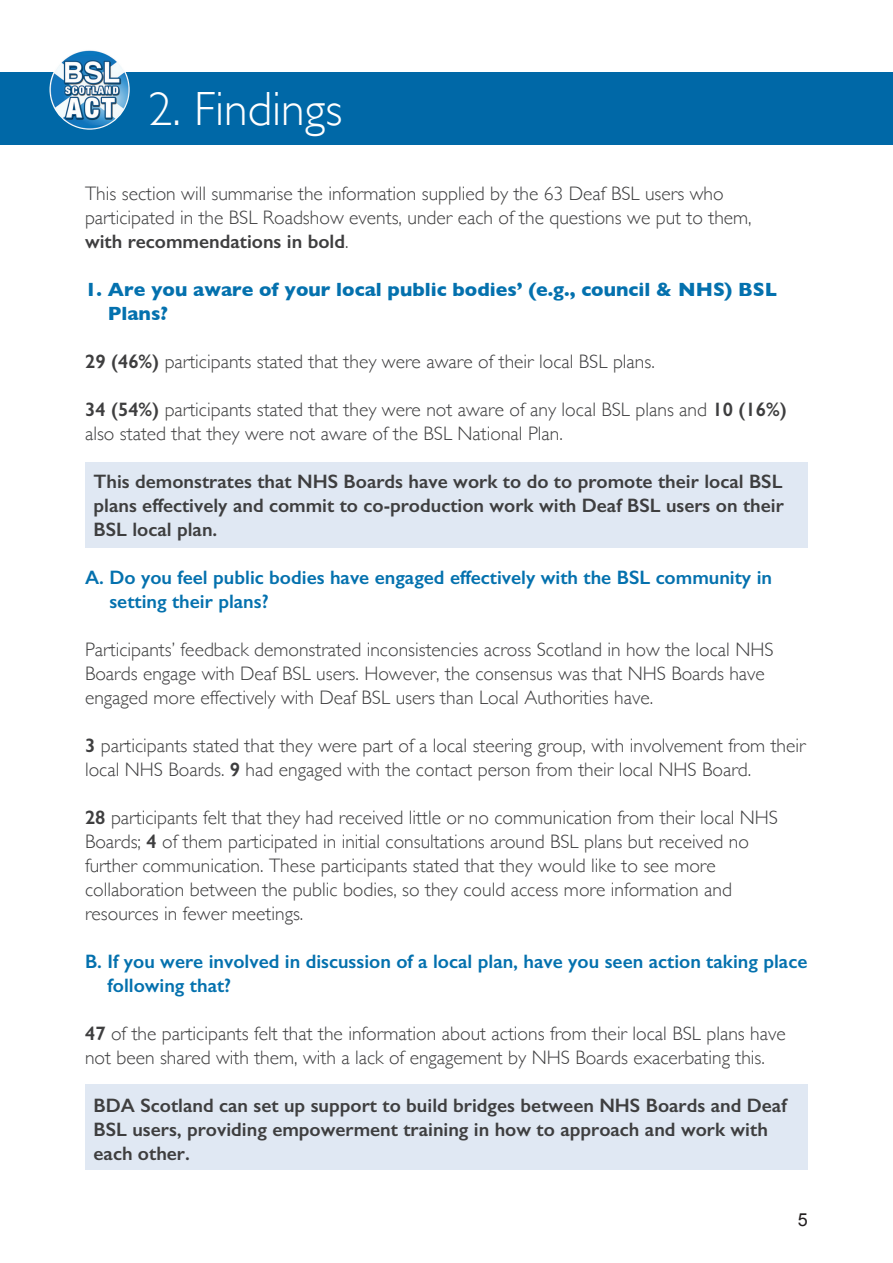
<style>
.page{position:relative;width:893px;height:1263px;background:#fff}
.page>*{position:absolute;margin:0;border:0;box-sizing:border-box;transform-origin:0 0}
.t1{font:300 48px "Gill Sans";color:#fff}
.t2{font:300 19.5px/24px "Gill Sans";color:#3e3e3f}
.t3{font:600 19.5px/24px "Gill Sans";color:#3e3e3f;text-align:justify}
.t4{font:600 19.5px/24px "Gill Sans";color:#0471ae}
.t5{font:700 19.5px/24px "Gill Sans";color:#0471ae}
.t6{font:18px "Arial";color:#231f20}
.s1{font-weight:600}
</style>
<div class="page">
<div style="left:85px;top:1084px;width:723px;height:85px;background:#e0e8f3"></div>
<div style="left:85px;top:463px;width:723px;height:85px;background:#e0e8f3"></div>
<div style="left:0;top:72px;width:893px;height:73px;background:#0068a7"></div>
<img style="left:49px;top:49px;width:81px;height:81px;border-radius:40px">
<h1 class="t1" style="left:148px;top:71px;width:195px">2. Findings</h1>
<p class="t2" style="left:85px;top:180px;width:668px">This section will summarise the information supplied by the 63 Deaf BSL users who participated in the BSL Roadshow events, under each of the questions we put to them, <span class="s1">with recommendations in bold</span>.</p>
<p class="t5" style="left:108px;top:277px;width:671px;text-indent:-23px">1. Are you aware of your local public bodies’ (e.g., council &amp; NHS) BSL<br>Plans?</p>
<p class="t2" style="left:85px;top:348px;width:571px"><span class="s1">29 (46%)</span> participants stated that they were aware of their local BSL plans.</p>
<p class="t2" style="left:85px;top:396px;width:703px"><span class="s1">34 (54%)</span> participants stated that they were not aware of any local BSL plans and <span class="s1">10 (16%) </span>also stated that they were not aware of the BSL National Plan.</p>
<p class="t3" style="left:94px;top:469px;width:692px">This demonstrates that NHS Boards have work to do to promote their local BSL plans effectively and commit to co-production work with Deaf BSL users on their BSL local plan.</p>
<p class="t4" style="left:109px;top:565px;width:664px;text-indent:-24px">A. Do you feel public bodies have engaged effectively with the BSL community in setting their plans?</p>
<p class="t2" style="left:85px;top:636px;width:690px">Participants’ feedback demonstrated inconsistencies across Scotland in how the local NHS<br>Boards engage with Deaf BSL users. However, the consensus was that NHS Boards have engaged more effectively with Deaf BSL users than Local Authorities have.</p>
<p class="t2" style="left:85px;top:732px;width:722px"><span class="s1">3</span> participants stated that they were part of a local steering group, with involvement from their local NHS Boards. <span class="s1">9</span> had engaged with the contact person from their local NHS Board.</p>
<p class="t2" style="left:85px;top:804px;width:695px"><span class="s1">28</span> participants felt that they had received little or no communication from their local NHS Boards; <span class="s1">4</span> of them participated in initial consultations around BSL plans but received no further communication. These participants stated that they would like to see more collaboration between the public bodies, so they could access more information and resources in fewer meetings.</p>
<p class="t4" style="left:108px;top:949px;width:701px;text-indent:-22px">B. If you were involved in discussion of a local plan, have you seen action taking place following that?</p>
<p class="t2" style="left:85px;top:1020px;width:702px"><span class="s1">47</span> of the participants felt that the information about actions from their local BSL plans have not been shared with them, with a lack of engagement by NHS Boards exacerbating this.</p>
<p class="t3" style="left:94px;top:1093px;width:695px;text-align:left">BDA Scotland can set up support to build bridges between NHS Boards and Deaf<br>BSL users, providing empowerment training in how to approach and work with each other.</p>
<p class="t6" style="left:798px;top:1208px;width:12px">5</p>
</div>
